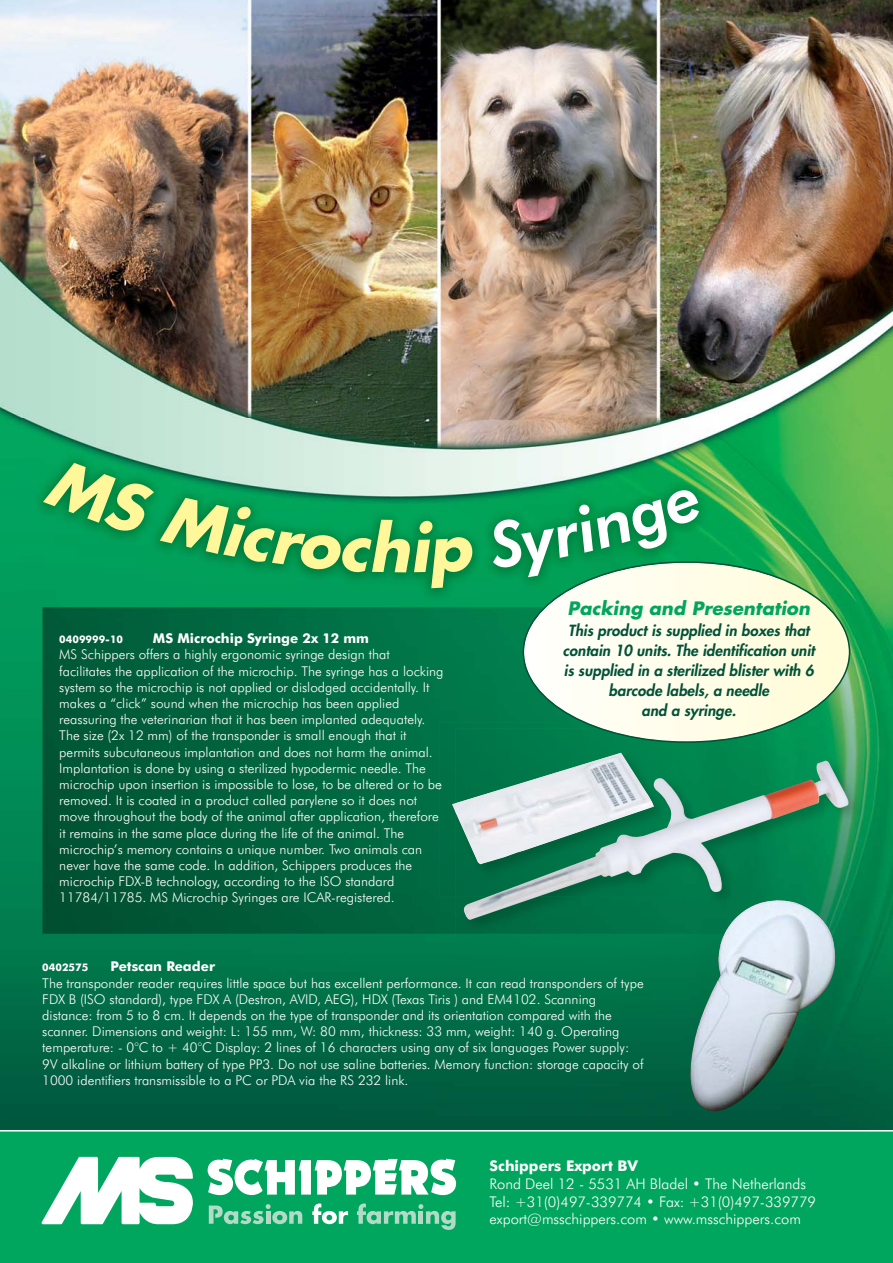
<style>
.page{position:relative;width:893px;height:1263px;background:#fff}
.page>*{position:absolute;margin:0;border:0;box-sizing:border-box;transform-origin:0 0}
.t1{font:italic 700 18px "Futura";color:#00a65e}
.t2{font:italic 800 15px/20px "Futura";color:#005238;text-align:center}
.t3{font:300 14.7px/17.7px "Futura BT";color:#fff}
.t4{font:700 14.7px "Futura BT";color:#fff}
.t5{font:300 13.5px/16.2px "Futura BT";color:#fff}
.t6{font:700 13.5px "Futura BT";color:#fff}
.t7{font:700 10.5px "Futura BT";color:#fff}
</style>
<div class="page">
<img style="left:0;top:0;width:892px;height:1130px">
<div style="left:0;top:1131px;width:892px;height:132px;background:#00a65e"></div>
<svg style="left:209px;top:1204px;width:93px;height:20px;background:#4dbd8b"></svg>
<svg style="left:357px;top:1203px;width:99px;height:27px;background:#3cb781"></svg>
<svg style="left:208px;top:1159px;width:248px;height:36px"></svg>
<svg style="left:42px;top:1157px;width:151px;height:67px"></svg>
<svg style="left:312px;top:1203px;width:36px;height:21px"></svg>
<img style="left:21px;top:419px;width:845px;height:184px">
<img style="left:42px;top:607px;width:481px;height:327px">
<img style="left:440px;top:723px;width:83px;height:174px">
<img style="left:689px;top:970px;width:147px;height:142px">
<img style="left:835px;top:729px;width:39px;height:241px">
<div style="left:455px;top:934px;width:263px;height:36px;background:#007c4e"></div>
<img style="left:455px;top:743px;width:395px;height:191px">
<img style="left:455px;top:729px;width:228px;height:168px">
<img style="left:718px;top:922px;width:117px;height:48px">
<img style="left:462px;top:760px;width:388px;height:162px">
<svg style="left:523px;top:561px;width:327px;height:182px"></svg>
<svg style="left:43px;top:460px;width:431px;height:128px;background:#24a167"></svg>
<svg style="left:488px;top:486px;width:215px;height:91px;background:#109955"></svg>
<p class="t7" style="left:59px;top:635px;width:65px">0409999-10</p>
<p class="t6" style="left:153px;top:633px;width:218px">MS Microchip Syringe 2x 12 mm</p>
<p class="t5" style="left:59px;top:648px;width:386px">MS Schippers offers a highly ergonomic syringe design that facilitates the application of the microchip. The syringe has a locking system so the microchip is not applied or dislodged accidentally. It makes a “click” sound when the microchip has been applied reassuring the veterinarian that it has been implanted adequately.<br>The size (2x 12 mm) of the transponder is small enough that it permits subcutaneous implantation and does not harm the animal.<br>Implantation is done by using a sterilized hypodermic needle. The microchip upon insertion is impossible to lose, to be altered or to be removed. It is coated in a product called parylene so it does not move throughout the body of the animal after application, therefore it remains in the same place during the life of the animal. The microchip’s memory contains a unique number. Two animals can never have the same code. In addition, Schippers produces the microchip FDX-B technology, according to the ISO standard 11784/11785. MS Microchip Syringes are ICAR-registered.</p>
<h1 class="t1" style="left:567px;top:600px;width:247px">Packing and Presentation</h1>
<p class="t2" style="left:563px;top:621px;width:256px">This product is supplied in boxes that contain 10 units. The identification unit is supplied in a sterilized blister with 6 barcode labels, a needle<br>and a syringe.</p>
<p class="t7" style="left:42px;top:963px;width:47px">0402575</p>
<p class="t6" style="left:110px;top:961px;width:106px">Petscan Reader</p>
<p class="t5" style="left:42px;top:976px;width:603px">The transponder reader requires little space but has excellent performance. It can read transponders of type FDX B (ISO standard), type FDX A (Destron, AVID, AEG), HDX (Texas Tiris ) and EM4102. Scanning distance: from 5 to 8 cm. It depends on the type of transponder and its orientation compared with the scanner. Dimensions and weight: L: 155 mm, W: 80 mm, thickness: 33 mm, weight: 140 g. Operating temperature: - 0°C to + 40°C Display: 2 lines of 16 characters using any of six languages Power supply:<br>9V alkaline or lithium battery of type PP3. Do not use saline batteries. Memory function: storage capacity of 1000 identifiers transmissible to a PC or PDA via the RS 232 link.</p>
<p class="t4" style="left:490px;top:1160px;width:150px">Schippers Export BV</p>
<p class="t3" style="left:490px;top:1176px;width:328px">Rond Deel 12 - 5531 AH Bladel • The Netherlands<br>Tel: +31(0)497-339774 • Fax: +31(0)497-339779 export@msschippers.com • www.msschippers.com</p>
</div>
